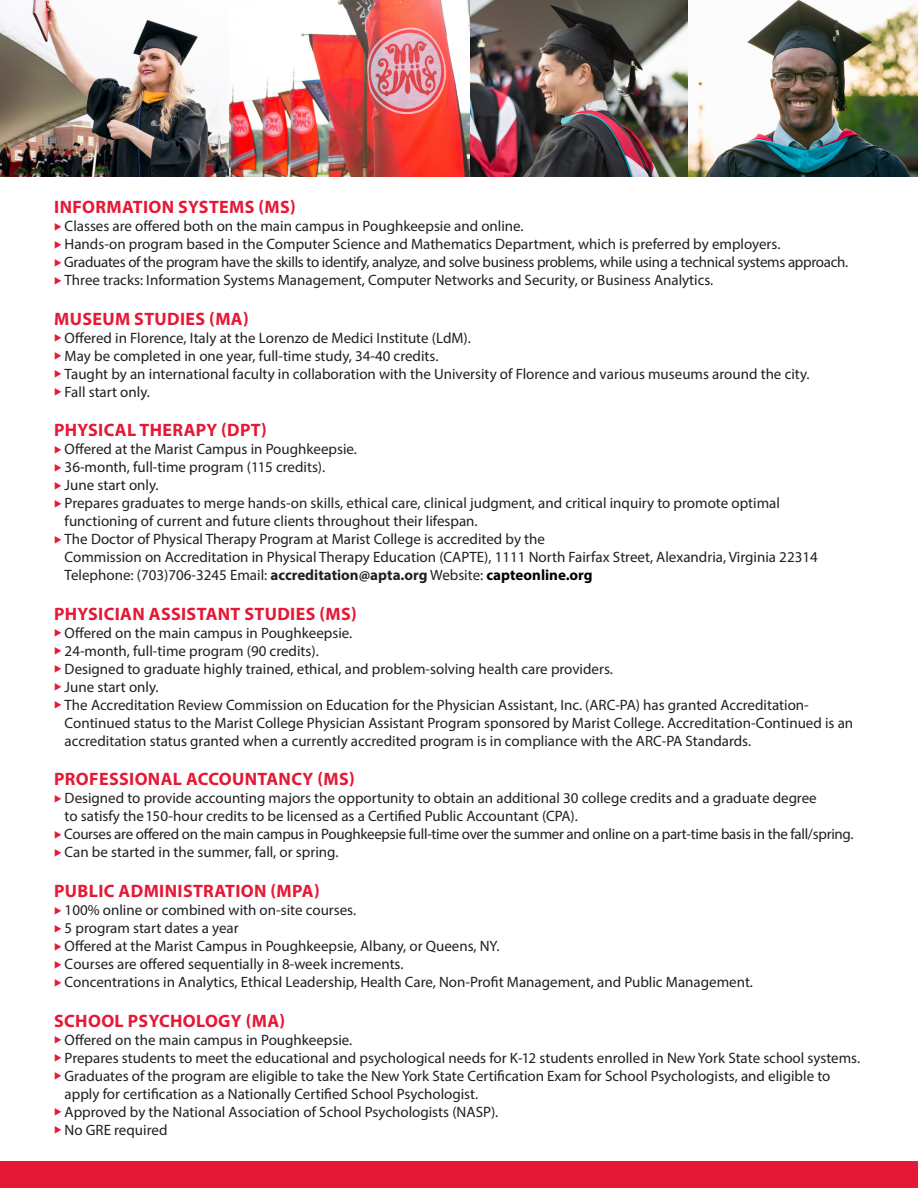
<style>
.page{position:relative;width:918px;height:1188px;background:#fff}
.page>*{position:absolute;margin:0;border:0;box-sizing:border-box;transform-origin:0 0}
.t1{font:700 18px "Myriad Pro";letter-spacing:.02em;color:#e51836}
.t2{font:15px/18px "Myriad Pro";color:#231f20}
.t3{font:15px "Myriad Pro";letter-spacing:-.02em;color:#231f20}
.s1{color:#e51836}
.s2{font-weight:700}
.s3{font-weight:700;color:#000}
</style>
<div class="page">
<img style="left:0;top:0;width:229px;height:176px">
<img style="left:469px;top:0;width:219px;height:176px">
<img style="left:688px;top:0;width:230px;height:176px">
<img style="left:229px;top:0;width:240px;height:176px">
<div style="left:0;top:1161px;width:918px;height:27px;background:#e51836"></div>
<p class="t1" style="left:54px;top:195px;width:243px">INFORMATION SYSTEMS (MS)</p>
<p class="t2" style="left:54px;top:217px;width:471px"><span class="s1">◆</span> Classes are offered both on the main campus in Poughkeepsie and online.</p>
<p class="t2" style="left:54px;top:235px;width:728px"><span class="s1">◆</span> Hands-on program based in the Computer Science and Mathematics Department, which is preferred by employers.</p>
<p class="t3" style="left:54px;top:253px;width:796px"><span class="s1">◆</span> Graduates of the program have the skills to identify, analyze, and solve business problems, while using a technical systems approach.</p>
<p class="t2" style="left:54px;top:271px;width:661px"><span class="s1">◆</span> Three tracks: Information Systems Management, Computer Networks and Security, or Business Analytics.</p>
<p class="t1" style="left:54px;top:307px;width:196px">MUSEUM STUDIES (MA)</p>
<p class="t2" style="left:54px;top:328px;width:418px"><span class="s1">◆</span> Offered in Florence, Italy at the Lorenzo de Medici Institute (LdM).</p>
<p class="t2" style="left:54px;top:346px;width:386px"><span class="s1">◆</span> May be completed in one year, full-time study, 34-40 credits.</p>
<p class="t2" style="left:54px;top:364px;width:757px"><span class="s1">◆</span> Taught by an international faculty in collaboration with the University of Florence and various museums around the city.</p>
<p class="t2" style="left:54px;top:382px;width:97px"><span class="s1">◆</span> Fall start only.</p>
<p class="t1" style="left:54px;top:418px;width:214px">PHYSICAL THERAPY (DPT)</p>
<p class="t2" style="left:54px;top:440px;width:305px"><span class="s1">◆</span> Offered at the Marist Campus in Poughkeepsie.</p>
<p class="t2" style="left:54px;top:458px;width:273px"><span class="s1">◆</span> 36-month, full-time program (115 credits).</p>
<p class="t2" style="left:54px;top:476px;width:106px"><span class="s1">◆</span> June start only.</p>
<p class="t2" style="left:65px;top:494px;width:717px;text-indent:-11px"><span class="s1">◆</span> Prepares graduates to merge hands-on skills, ethical care, clinical judgment, and critical inquiry to promote optimal functioning of current and future clients throughout their lifespan.</p>
<p class="t2" style="left:65px;top:530px;width:755px;text-indent:-11px"><span class="s1">◆</span> The Doctor of Physical Therapy Program at Marist College is accredited by the<br>Commission on Accreditation in Physical Therapy Education (CAPTE), 1111 North Fairfax Street, Alexandria, Virginia 22314<br>Telephone: (703)706-3245 Email: <span class="s2">accreditation@apta.org</span> Website: <span class="s3">capteonline.org</span></p>
<p class="t1" style="left:54px;top:602px;width:304px">PHYSICIAN ASSISTANT STUDIES (MS)</p>
<p class="t2" style="left:54px;top:624px;width:300px"><span class="s1">◆</span> Offered on the main campus in Poughkeepsie.</p>
<p class="t2" style="left:54px;top:642px;width:266px"><span class="s1">◆</span> 24-month, full-time program (90 credits).</p>
<p class="t2" style="left:54px;top:660px;width:560px"><span class="s1">◆</span> Designed to graduate highly trained, ethical, and problem-solving health care providers.</p>
<p class="t2" style="left:54px;top:678px;width:106px"><span class="s1">◆</span> June start only.</p>
<p class="t2" style="left:65px;top:696px;width:790px;text-indent:-11px"><span class="s1">◆</span> The Accreditation Review Commission on Education for the Physician Assistant, Inc. (ARC-PA) has granted Accreditation-<br>Continued status to the Marist College Physician Assistant Program sponsored by Marist College. Accreditation-Continued is an accreditation status granted when a currently accredited program is in compliance with the ARC-PA Standards.</p>
<p class="t1" style="left:54px;top:768px;width:302px">PROFESSIONAL ACCOUNTANCY (MS)</p>
<p class="t2" style="left:65px;top:789px;width:754px;text-indent:-11px"><span class="s1">◆</span> Designed to provide accounting majors the opportunity to obtain an additional 30 college credits and a graduate degree to satisfy the 150-hour credits to be licensed as a Certified Public Accountant (CPA).</p>
<p class="t3" style="left:54px;top:825px;width:801px"><span class="s1">◆</span> Courses are offered on the main campus in Poughkeepsie full-time over the summer and online on a part-time basis in the fall/spring.</p>
<p class="t2" style="left:54px;top:843px;width:286px"><span class="s1">◆</span> Can be started in the summer, fall, or spring.</p>
<p class="t1" style="left:54px;top:879px;width:267px">PUBLIC ADMINISTRATION (MPA)</p>
<p class="t2" style="left:54px;top:901px;width:304px"><span class="s1">◆</span> 100% online or combined with on-site courses.</p>
<p class="t2" style="left:54px;top:919px;width:186px"><span class="s1">◆</span> 5 program start dates a year</p>
<p class="t2" style="left:54px;top:937px;width:447px"><span class="s1">◆</span> Offered at the Marist Campus in Poughkeepsie, Albany, or Queens, NY.</p>
<p class="t2" style="left:54px;top:955px;width:351px"><span class="s1">◆</span> Courses are offered sequentially in 8-week increments.</p>
<p class="t2" style="left:54px;top:973px;width:701px"><span class="s1">◆</span> Concentrations in Analytics, Ethical Leadership, Health Care, Non-Profit Management, and Public Management.</p>
<p class="t1" style="left:54px;top:1009px;width:232px">SCHOOL PSYCHOLOGY (MA)</p>
<p class="t2" style="left:54px;top:1030px;width:300px"><span class="s1">◆</span> Offered on the main campus in Poughkeepsie.</p>
<p class="t2" style="left:54px;top:1048px;width:808px"><span class="s1">◆</span> Prepares students to meet the educational and psychological needs for K-12 students enrolled in New York State school systems.</p>
<p class="t2" style="left:65px;top:1066px;width:767px;text-indent:-11px"><span class="s1">◆</span> Graduates of the program are eligible to take the New York State Certification Exam for School Psychologists, and eligible to apply for certification as a Nationally Certified School Psychologist.</p>
<p class="t2" style="left:54px;top:1102px;width:446px"><span class="s1">◆</span> Approved by the National Association of School Psychologists (NASP).</p>
<p class="t2" style="left:54px;top:1120px;width:115px"><span class="s1">◆</span> No GRE required</p>
</div>
